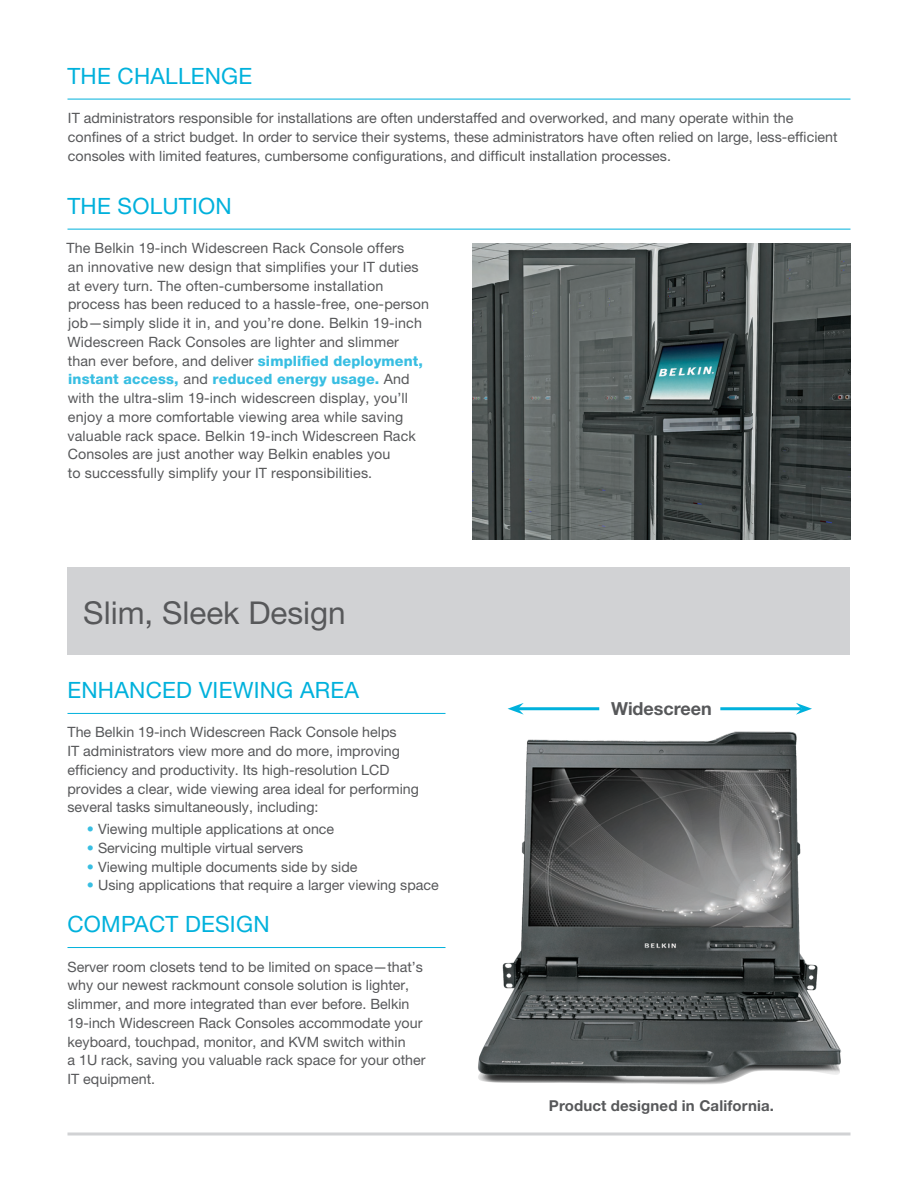
<style>
.page{position:relative;width:918px;height:1188px;background:#fff}
.page>*{position:absolute;margin:0;border:0;box-sizing:border-box;transform-origin:0 0}
.t1{font:31.5px "Helvetica Neue LT Pro";color:#57585a}
.t2{font:22.5px "Helvetica Neue LT Pro";letter-spacing:.01em;color:#00b1dc}
.t3{font:700 18px "Helvetica Neue LT Pro";color:#57585a}
.t4{font:700 15px "Helvetica Neue LT Pro";letter-spacing:.01em;color:#57585a}
.t5{font:14.25px/18.8px "Helvetica Neue LT Pro";color:#57585a}
.s1{font-weight:800;color:#38bee2}
.s2{color:#38bee2}
</style>
<div class="page">
<img style="left:478px;top:731px;width:364px;height:353px">
<div style="left:68px;top:567px;width:782px;height:88px;background:#d1d2d4"></div>
<hr style="left:68px;top:99px;width:782px;height:1px;background:#00b1dc">
<hr style="left:68px;top:229px;width:782px;height:1px;background:#00b1dc">
<hr style="left:68px;top:947px;width:378px;height:1px;background:#00b1dc">
<hr style="left:68px;top:713px;width:378px;height:1px;background:#00b1dc">
<img style="left:472px;top:243px;width:378px;height:297px">
<hr style="left:518px;top:707px;width:81px;height:3px;background:#00b1dc">
<svg style="left:508px;top:703px;width:16px;height:12px"></svg>
<hr style="left:720px;top:707px;width:82px;height:3px;background:#00b1dc">
<svg style="left:796px;top:703px;width:16px;height:12px"></svg>
<hr style="left:68px;top:1132px;width:782px;height:4px;background:#dcddde">
<h2 class="t2" style="left:68px;top:62px;width:186px">THE CHALLENGE</h2>
<p class="t5" style="left:68px;top:109px;width:771px">IT administrators responsible for installations are often understaffed and overworked, and many operate within the confines of a strict budget. In order to service their systems, these administrators have often relied on large, less-efficient consoles with limited features, cumbersome configurations, and difficult installation processes.</p>
<h2 class="t2" style="left:68px;top:192px;width:166px">THE SOLUTION</h2>
<p class="t5" style="left:66px;top:238px;width:364px">The Belkin 19-inch Widescreen Rack Console offers<br>an innovative new design that simplifies your IT duties at every turn. The often-cumbersome installation process has been reduced to a hassle-free, one-person job—simply slide it in, and you’re done. Belkin 19-inch Widescreen Rack Consoles are lighter and slimmer than ever before, and deliver <span class="s1">simplified deployment, instant access,</span> and <span class="s1">reduced energy usage.</span> And with the ultra-slim 19-inch widescreen display, you’ll enjoy a more comfortable viewing area while saving valuable rack space. Belkin 19-inch Widescreen Rack Consoles are just another way Belkin enables you<br>to successfully simplify your IT responsibilities.</p>
<h1 class="t1" style="left:83px;top:594px;width:264px">Slim, Sleek Design</h1>
<h2 class="t2" style="left:68px;top:676px;width:293px">ENHANCED VIEWING AREA</h2>
<p class="t5" style="left:68px;top:722px;width:353px">The Belkin 19-inch Widescreen Rack Console helps<br>IT administrators view more and do more, improving efficiency and productivity. Its high-resolution LCD provides a clear, wide viewing area ideal for performing several tasks simultaneously, including:</p>
<p class="t5" style="left:87px;top:819px;width:249px"><span class="s2">•</span> Viewing multiple applications at once</p>
<p class="t5" style="left:87px;top:838px;width:218px"><span class="s2">•</span> Servicing multiple virtual servers</p>
<p class="t5" style="left:87px;top:857px;width:272px"><span class="s2">•</span> Viewing multiple documents side by side</p>
<p class="t5" style="left:87px;top:875px;width:353px"><span class="s2">•</span> Using applications that require a larger viewing space</p>
<h2 class="t2" style="left:68px;top:910px;width:204px">COMPACT DESIGN</h2>
<p class="t5" style="left:68px;top:957px;width:360px">Server room closets tend to be limited on space—that’s why our newest rackmount console solution is lighter, slimmer, and more integrated than ever before. Belkin 19-inch Widescreen Rack Consoles accommodate your keyboard, touchpad, monitor, and KVM switch within<br>a 1U rack, saving you valuable rack space for your other IT equipment.</p>
<p class="t3" style="left:611px;top:697px;width:102px">Widescreen</p>
<p class="t4" style="left:549px;top:1096px;width:227px">Product designed in California.</p>
</div>
